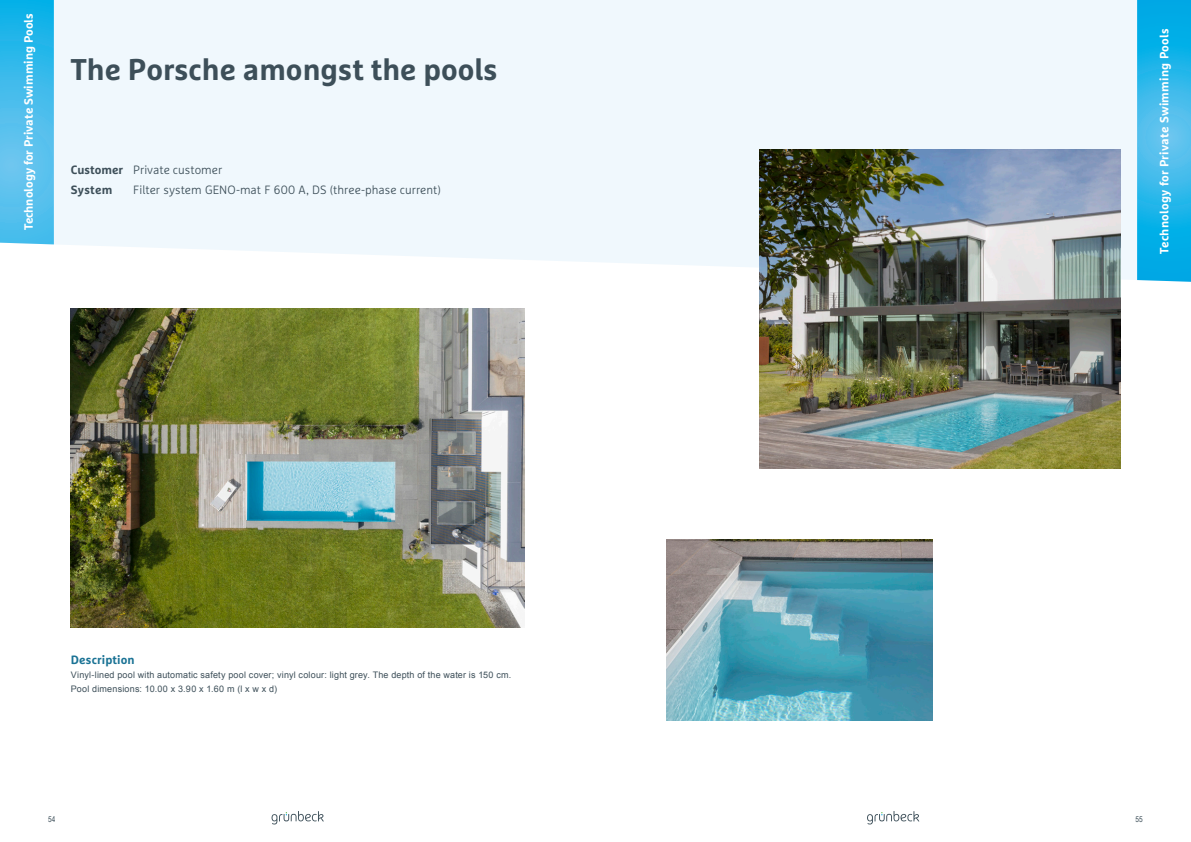
<style>
.page{position:relative;width:1191px;height:842px;background:#fff}
.page>*{position:absolute;margin:0;border:0;box-sizing:border-box;transform-origin:0 0}
.t1{font:700 30px "Marselis Pro";color:#3d4f59}
.t2{font:300 12px/20px "Marselis Pro";color:#3d4f59}
.t3{font:700 12px "Marselis Pro";letter-spacing:.02em;color:#fff}
.t4{font:700 12px "Marselis Pro";color:#fff}
.t5{font:700 12px "Marselis Pro";letter-spacing:.01em;color:#1b7395}
.t6{font:9px/14px "Arial";letter-spacing:.02em;color:#3d4f59}
.t7{font:8px "Arial Narrow";color:#3d4f59}
.s1{font-weight:700}
</style>
<div class="page">
<svg style="left:271px;top:811px;width:53px;height:13px"></svg>
<svg style="left:867px;top:811px;width:52px;height:13px"></svg>
<svg style="left:42px;top:0;width:1095px;height:282px;fill:#f0f8fd"></svg>
<svg style="left:0;top:0;width:54px;height:244px;background:#43bcec"></svg>
<svg style="left:1137px;top:0;width:54px;height:282px;background:#27b5e9"></svg>
<img style="left:71px;top:309px;width:453px;height:318px">
<img style="left:760px;top:150px;width:360px;height:318px">
<img style="left:666px;top:540px;width:267px;height:180px">
<h2 class="t4" style="left:21px;top:230px;width:218px;rotate:-90deg">Technology for Private Swimming Pools</h2>
<h1 class="t1" style="left:71px;top:51px;width:428px">The Porsche amongst the pools</h1>
<h2 class="t2" style="left:71px;top:159px;width:153px"><span class="s1">Customer</span> Private customer<br><span class="s1">System</span></h2>
<h2 class="t2" style="left:133px;top:179px;width:309px">Filter system GENO-mat F 600 A, DS (three-phase current)</h2>
<h2 class="t3" style="left:1156px;top:254px;width:227px;rotate:-90deg">Technology for Private Swimming Pools</h2>
<h2 class="t5" style="left:71px;top:652px;width:65px">Description</h2>
<p class="t6" style="left:71px;top:668px;width:442px">Vinyl-lined pool with automatic safety pool cover; vinyl colour: light grey. The depth of the water is 150 cm.<br>Pool dimensions: 10.00 x 3.90 x 1.60 m (l x w x d)</p>
<p class="t7" style="left:48px;top:813px;width:9px">54</p>
<p class="t7" style="left:1135px;top:813px;width:9px">55</p>
</div>
